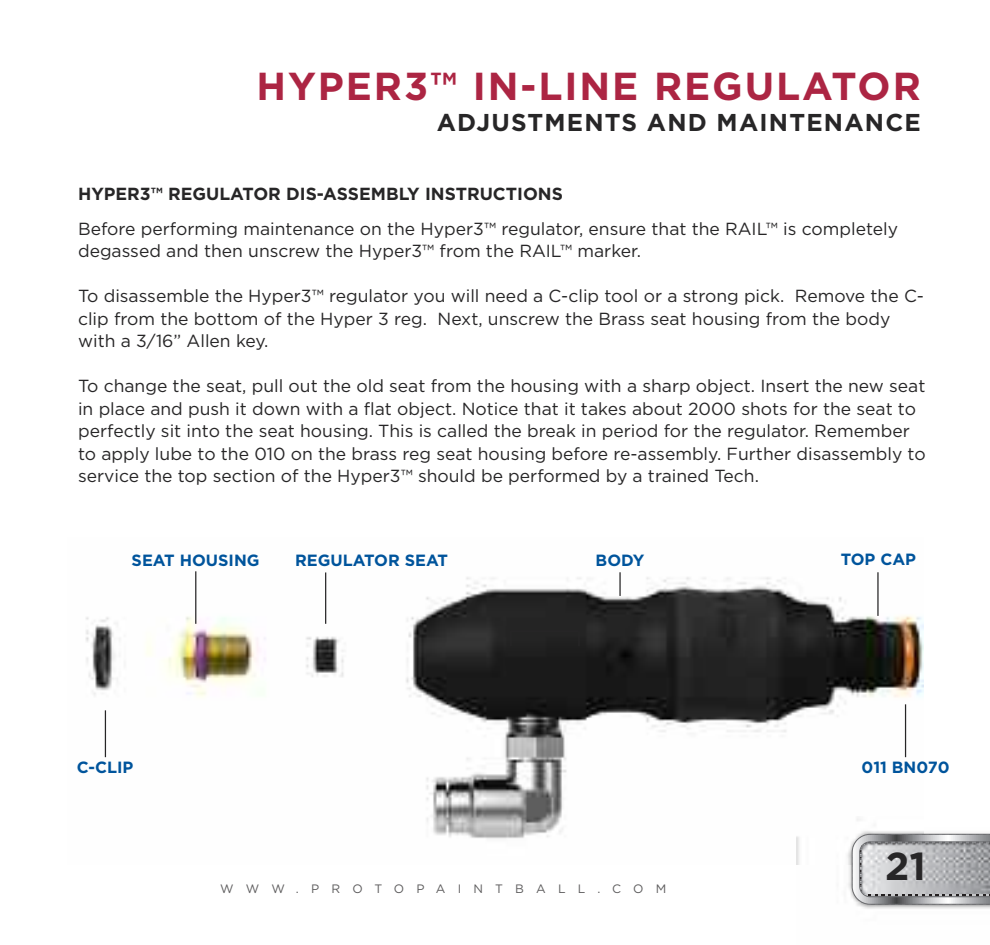
<style>
.page{position:relative;width:990px;height:945px;background:#fff}
.page>*{position:absolute;margin:0;border:0;box-sizing:border-box;transform-origin:0 0}
.t1{font:700 39px "Gotham";letter-spacing:.05em;color:#ac2543}
.t2{font:700 39px "Gotham";color:#272627}
.t3{font:700 24.5px "Gotham";letter-spacing:.05em;color:#272627}
.t4{font:17.5px/22.5px "Gotham";color:#272627}
.t5{font:700 17.5px "Gotham";color:#272627}
.t6{font:700 16.25px "Gotham";color:#00549c}
.t7{font:12.25px "Gotham";letter-spacing:1em;color:#5d5c5d}
</style>
<div class="page">
<img style="left:85px;top:571px;width:838px;height:293px">
<svg style="left:578px;top:631px;width:2px;height:15px"></svg>
<svg style="left:510px;top:632px;width:2px;height:14px"></svg>
<hr style="left:510px;top:631px;width:68px;height:1px;background:#272627">
<hr style="left:619px;top:572px;width:2px;height:24px;background:#272627">
<hr style="left:105px;top:710px;width:1px;height:47px;background:#272627">
<hr style="left:905px;top:704px;width:1px;height:53px;background:#272627">
<hr style="left:195px;top:571px;width:1px;height:53px;background:#272627">
<hr style="left:325px;top:572px;width:1px;height:52px;background:#272627">
<hr style="left:877px;top:572px;width:2px;height:44px;background:#272627">
<img style="left:797px;top:816px;width:193px;height:93px">
<svg style="left:852px;top:834px;width:138px;height:71px;background:#a2a3a5"></svg>
<img style="left:861px;top:843px;width:129px;height:51px">
<h1 class="t1" style="left:256px;top:64px;width:666px">HYPER3™ IN-LINE REGULATOR</h1>
<h2 class="t3" style="left:437px;top:108px;width:486px">ADJUSTMENTS AND MAINTENANCE</h2>
<p class="t5" style="left:78px;top:183px;width:486px">HYPER3™ REGULATOR DIS-ASSEMBLY INSTRUCTIONS</p>
<p class="t4" style="left:78px;top:217px;width:822px">Before performing maintenance on the Hyper3™ regulator, ensure that the RAIL™ is completely degassed and then unscrew the Hyper3™ from the RAIL™ marker.</p>
<p class="t4" style="left:78px;top:285px;width:847px">To disassemble the Hyper3™ regulator you will need a C-clip tool or a strong pick. Remove the C&shy;clip from the bottom of the Hyper 3 reg. Next, unscrew the Brass seat housing from the body with a 3⁄16” Allen key.</p>
<p class="t4" style="left:78px;top:375px;width:849px">To change the seat, pull out the old seat from the housing with a sharp object. Insert the new seat in place and push it down with a flat object. Notice that it takes about 2000 shots for the seat to perfectly sit into the seat housing. This is called the break in period for the regulator. Remember to apply lube to the 010 on the brass reg seat housing before re-assembly. Further disassembly to service the top section of the Hyper3™ should be performed by a trained Tech.</p>
<p class="t6" style="left:295px;top:551px;width:154px">REGULATOR SEAT</p>
<p class="t6" style="left:841px;top:550px;width:77px">TOP CAP</p>
<p class="t6" style="left:132px;top:551px;width:129px">SEAT HOUSING</p>
<p class="t6" style="left:596px;top:551px;width:50px">BODY</p>
<p class="t6" style="left:77px;top:758px;width:58px">C-CLIP</p>
<p class="t7" style="left:220px;top:882px;width:448px">WWW.PROTOPAINTBALL.COM</p>
<p class="t6" style="left:862px;top:758px;width:89px">011 BN070</p>
<h1 class="t2" style="left:885px;top:843px;width:42px">21</h1>
</div>
